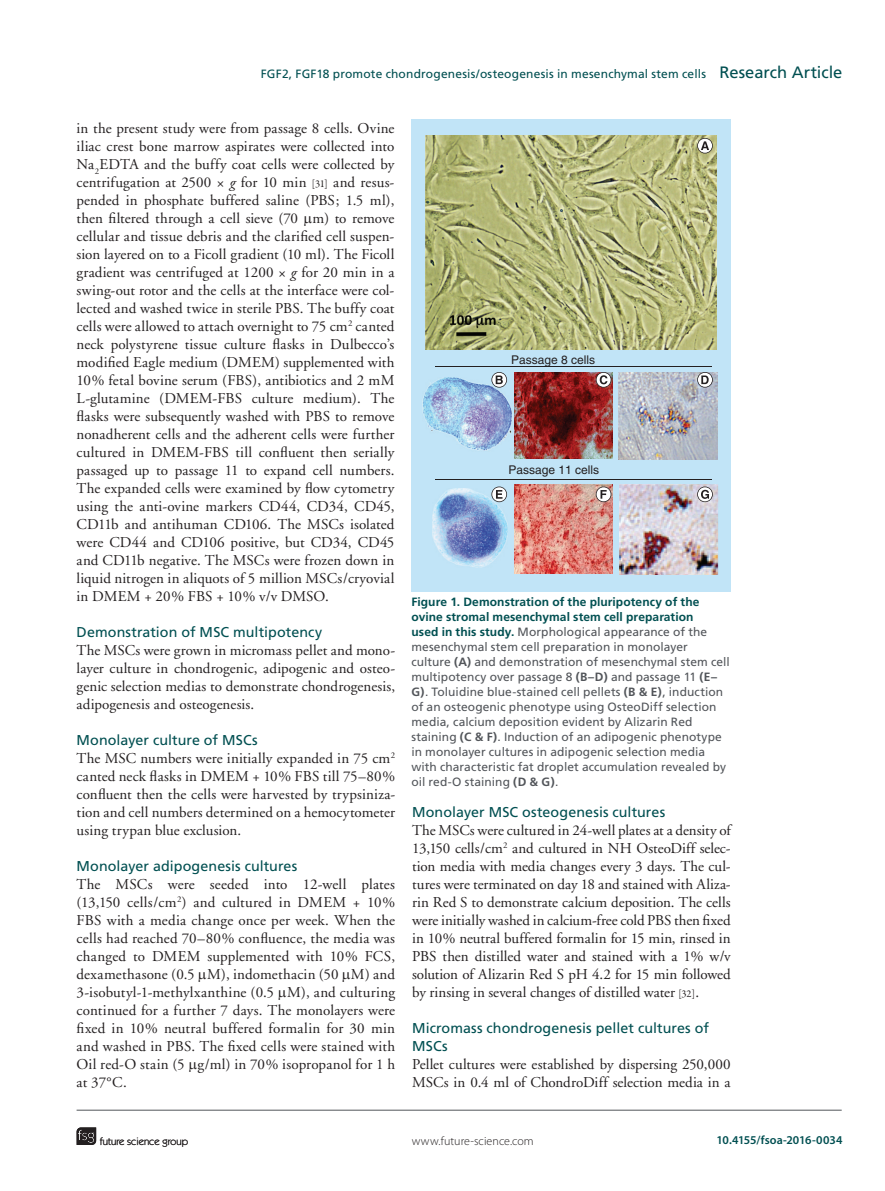
<style>
.page{position:relative;width:885px;height:1191px;background:#fff}
.page>*{position:absolute;margin:0;border:0;box-sizing:border-box;transform-origin:0 0}
.t1{font:15px/18px "Adobe Garamond";letter-spacing:.005em;color:#231f20;text-align:justify}
.t2{font:14.25px/18px "Frutiger";letter-spacing:.005em;color:#004f51}
.t3{font:12px/15px "Frutiger";letter-spacing:.005em;color:#52555a}
.t4{font:12px "Frutiger";letter-spacing:.015em;color:#004f51}
.t5{font:12px "Helvetica LT Std";color:#231f20}
.t6{font:300 12px "Myriad Pro";letter-spacing:.01em;color:#231f20}
.t7{font:600 12px "Myriad Pro";letter-spacing:-.005em;color:#004f51}
.t8{font:10.5px "Itc Kabel";color:#231f20}
.s1{font-size:16.5px}
.s2{font-style:italic}
.s3{font-family:"Garamond Premr Pro";font-size:10.5px}
.s4{font-weight:700;color:#004f51}
.s5{font-weight:700}
</style>
<div class="page">
<svg style="left:77px;top:1127px;width:19px;height:18px"></svg>
<hr style="left:77px;top:1109px;width:764px;height:1px;background:#52555a">
<div style="left:411px;top:119px;width:319px;height:472px;background:#c1e4f7"></div>
<img style="left:432px;top:488px;width:75px;height:80px">
<img style="left:514px;top:485px;width:98px;height:89px">
<img style="left:619px;top:485px;width:100px;height:89px">
<img style="left:618px;top:372px;width:99px;height:88px">
<img style="left:514px;top:372px;width:98px;height:87px">
<img style="left:422px;top:377px;width:90px;height:74px">
<img style="left:426px;top:136px;width:290px;height:213px">
<svg style="left:697px;top:138px;width:15px;height:15px"></svg>
<svg style="left:491px;top:372px;width:16px;height:15px"></svg>
<svg style="left:595px;top:372px;width:16px;height:15px"></svg>
<svg style="left:697px;top:372px;width:15px;height:15px"></svg>
<svg style="left:491px;top:486px;width:16px;height:16px"></svg>
<svg style="left:595px;top:486px;width:16px;height:16px"></svg>
<svg style="left:697px;top:486px;width:15px;height:16px"></svg>
<hr style="left:435px;top:366px;width:276px;height:1px;background:#231f20">
<hr style="left:435px;top:479px;width:276px;height:1px;background:#231f20">
<p class="t4" style="left:261px;top:67px;width:583px">FGF2, FGF18 promote chondrogenesis/osteogenesis in mesenchymal stem cells <span class="s1">Research Article</span></p>
<p class="t1" style="left:77px;top:119px;width:319px">in the present study were from passage 8 cells. Ovine iliac crest bone marrow aspirates were collected into Na<sub>2</sub>EDTA and the buffy coat cells were collected by centrifugation at 2500 × <span class="s2">g</span> for 10 min <span class="s3">[31]</span> and resus&shy;pended in phosphate buffered saline (PBS; 1.5 ml), then filtered through a cell sieve (70 m) to remove cellular and tissue debris and the clarified cell suspen&shy;sion layered on to a Ficoll gradient (10 ml). The Ficoll gradient was centrifuged at 1200 × <span class="s2">g</span> for 20 min in a swing-out rotor and the cells at the interface were col&shy;lected and washed twice in sterile PBS. The buffy coat cells were allowed to attach overnight to 75 cm<sup>2</sup> canted neck polystyrene tissue culture flasks in Dulbecco’s modified Eagle medium (DMEM) supplemented with 10% fetal bovine serum (FBS), antibiotics and 2 mM L-glutamine (DMEM-FBS culture medium). The flasks were subsequently washed with PBS to remove nonadherent cells and the adherent cells were further cultured in DMEM-FBS till confluent then serially passaged up to passage 11 to expand cell numbers.<br>The expanded cells were examined by flow cytometry using the anti-ovine markers CD44, CD34, CD45, CD11b and antihuman CD106. The MSCs isolated were CD44 and CD106 positive, but CD34, CD45 and CD11b negative. The MSCs were frozen down in liquid nitrogen in aliquots of 5 million MSCs/cryovial in DMEM + 20% FBS + 10% v/v DMSO.</p>
<p class="t2" style="left:77px;top:622px;width:247px">Demonstration of MSC multipotency</p>
<p class="t1" style="left:77px;top:641px;width:320px">The MSCs were grown in micromass pellet and mono&shy;layer culture in chondrogenic, adipogenic and osteo&shy;genic selection medias to demonstrate chondrogenesis, adipogenesis and osteogenesis.</p>
<p class="t2" style="left:77px;top:730px;width:182px">Monolayer culture of MSCs</p>
<p class="t1" style="left:77px;top:749px;width:320px">The MSC numbers were initially expanded in 75 cm<sup>2 </sup>canted neck flasks in DMEM + 10% FBS till 75–80% confluent then the cells were harvested by trypsiniza&shy;tion and cell numbers determined on a hemocytometer using trypan blue exclusion.</p>
<p class="t2" style="left:77px;top:856px;width:222px">Monolayer adipogenesis cultures</p>
<p class="t1" style="left:77px;top:875px;width:320px">The MSCs were seeded into 12-well plates (13,150 cells/cm<sup>2</sup>) and cultured in DMEM + 10% FBS with a media change once per week. When the cells had reached 70–80% confluence, the media was changed to DMEM supplemented with 10% FCS, dexamethasone (0.5 M), indomethacin (50 M) and 3-isobutyl-1-methylxanthine (0.5 M), and culturing continued for a further 7 days. The monolayers were fixed in 10% neutral buffered formalin for 30 min and washed in PBS. The fixed cells were stained with Oil red-O stain (5 g/ml) in 70% isopropanol for 1 h at 37°C.</p>
<p class="t5" style="left:511px;top:352px;width:86px">Passage 8 cells</p>
<p class="t5" style="left:508px;top:463px;width:92px">Passage 11 cells</p>
<p class="t3" style="left:411px;top:594px;width:320px"><span class="s4">Figure 1. Demonstration of the pluripotency of the ovine stromal mesenchymal stem cell preparation<br>used in this study.</span> Morphological appearance of the mesenchymal stem cell preparation in monolayer culture <span class="s5">(A)</span> and demonstration of mesenchymal stem cell multipotency over passage 8 <span class="s5">(B–D)</span> and passage 11 <span class="s5">(E– G)</span>. Toluidine blue-stained cell pellets <span class="s5">(B &amp; E)</span>, induction of an osteogenic phenotype using OsteoDiff selection media, calcium deposition evident by Alizarin Red staining <span class="s5">(C &amp; F)</span>. Induction of an adipogenic phenotype in monolayer cultures in adipogenic selection media with characteristic fat droplet accumulation revealed by oil red-O staining <span class="s5">(D &amp; G)</span>.</p>
<p class="t2" style="left:412px;top:802px;width:254px">Monolayer MSC osteogenesis cultures</p>
<p class="t1" style="left:412px;top:821px;width:320px">The MSCs were cultured in 24-well plates at a density of 13,150 cells/cm<sup>2</sup> and cultured in NH OsteoDiff selec&shy;tion media with media changes every 3 days. The cul&shy;tures were terminated on day 18 and stained with Aliza&shy;rin Red S to demonstrate calcium deposition. The cells were initially washed in calcium-free cold PBS then fixed in 10% neutral buffered formalin for 15 min, rinsed in PBS then distilled water and stained with a 1% w/v solution of Alizarin Red S pH 4.2 for 15 min followed by rinsing in several changes of distilled water <span class="s3">[32]</span>.</p>
<p class="t2" style="left:412px;top:1018px;width:298px">Micromass chondrogenesis pellet cultures of<br>MSCs</p>
<p class="t1" style="left:412px;top:1055px;width:320px">Pellet cultures were established by dispersing 250,000<br>MSCs in 0.4 ml of ChondroDiff selection media in a</p>
<p class="t8" style="left:100px;top:1135px;width:90px">future science group</p>
<p class="t6" style="left:412px;top:1134px;width:123px">www.future-science.com</p>
<p class="t7" style="left:716px;top:1132px;width:127px">10.4155/fsoa-2016-0034</p>
</div>
